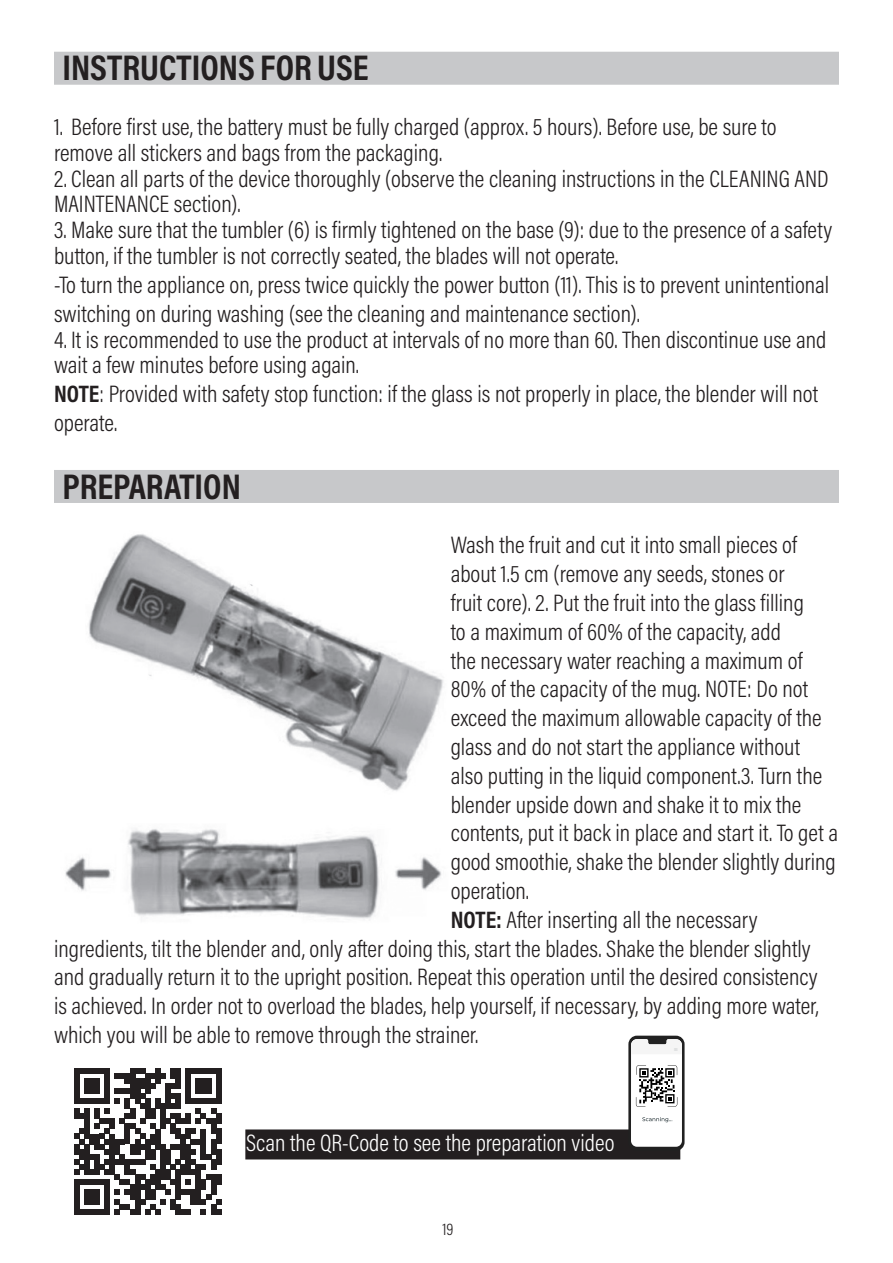
<style>
.page{position:relative;width:893px;height:1263px;background:#fff}
.page>*{position:absolute;margin:0;border:0;box-sizing:border-box;transform-origin:0 0}
.BACCHETTONE{font:700 36px "Acumin Pro Cond";color:#231f20}
.Testo_Normale{font:300 24px/28.8px "Acumin Pro Cond";color:#231f20}
.Testo_Normale-2{font:300 24px "Acumin Pro Cond";color:#fff}
.t1{font:300 16.5px "Acumin Pro Cond";color:#231f20}
.s1{font-weight:700}
</style>
<div class="page">
<div style="left:54px;top:52px;width:785px;height:33px;background:#c7c8ca"></div>
<div style="left:54px;top:470px;width:785px;height:33px;background:#c7c8ca"></div>
<div style="left:245px;top:1129px;width:435px;height:30px;background:#231f20"></div>
<img style="left:65px;top:534px;width:379px;height:385px">
<svg style="left:74px;top:1068px;width:147px;height:147px"></svg>
<div style="left:628px;top:1036px;width:57px;height:115px;background:#212121;border-radius:9px"></div>
<svg style="left:631px;top:1039px;width:51px;height:108px;background:#dbdbdb"></svg>
<p class="BACCHETTONE" style="left:63px;top:44px;width:307px">INSTRUCTIONS FOR USE</p>
<p class="Testo_Normale" style="left:54px;top:113px;width:724px;line-height:25.8px">1. Before first use, the battery must be fully charged (approx. 5 hours). Before use, be sure to remove all stickers and bags from the packaging.</p>
<p class="Testo_Normale" style="left:54px;top:165px;width:776px;line-height:25.8px">2. Clean all parts of the device thoroughly (observe the cleaning instructions in the CLEANING AND<br>MAINTENANCE section).</p>
<p class="Testo_Normale" style="left:54px;top:217px;width:780px;line-height:25.8px">3. Make sure that the tumbler (6) is firmly tightened on the base (9): due to the presence of a safety button, if the tumbler is not correctly seated, the blades will not operate.</p>
<p class="Testo_Normale" style="left:54px;top:270px;width:776px">-To turn the appliance on, press twice quickly the power button (11). This is to prevent unintentional switching on during washing (see the cleaning and maintenance section).</p>
<p class="Testo_Normale" style="left:54px;top:326px;width:774px;line-height:25.8px">4. It is recommended to use the product at intervals of no more than 60. Then discontinue use and wait a few minutes before using again.</p>
<p class="Testo_Normale" style="left:54px;top:379px;width:766px"><span class="s1">NOTE</span>: Provided with safety stop function: if the glass is not properly in place, the blender will not operate.</p>
<p class="BACCHETTONE" style="left:63px;top:462px;width:180px">PREPARATION</p>
<p class="Testo_Normale" style="left:451px;top:530px;width:389px">Wash the fruit and cut it into small pieces of about 1.5 cm (remove any seeds, stones or<br>fruit core). 2. Put the fruit into the glass filling<br>to a maximum of 60% of the capacity, add<br>the necessary water reaching a maximum of 80% of the capacity of the mug. NOTE: Do not exceed the maximum allowable capacity of the glass and do not start the appliance without also putting in the liquid component.3. Turn the blender upside down and shake it to mix the contents, put it back in place and start it. To get a good smoothie, shake the blender slightly during operation.</p>
<p class="Testo_Normale" style="left:54px;top:905px;width:766px;text-indent:397px"><span class="s1">NOTE:</span> After inserting all the necessary ingredients, tilt the blender and, only after doing this, start the blades. Shake the blender slightly and gradually return it to the upright position. Repeat this operation until the desired consistency is achieved. In order not to overload the blades, help yourself, if necessary, by adding more water, which you will be able to remove through the strainer.</p>
<p class="Testo_Normale-2" style="left:246px;top:1127px;width:370px">Scan the QR-Code to see the preparation video</p>
<p class="t1" style="left:443px;top:1218px;width:13px">19</p>
</div>
